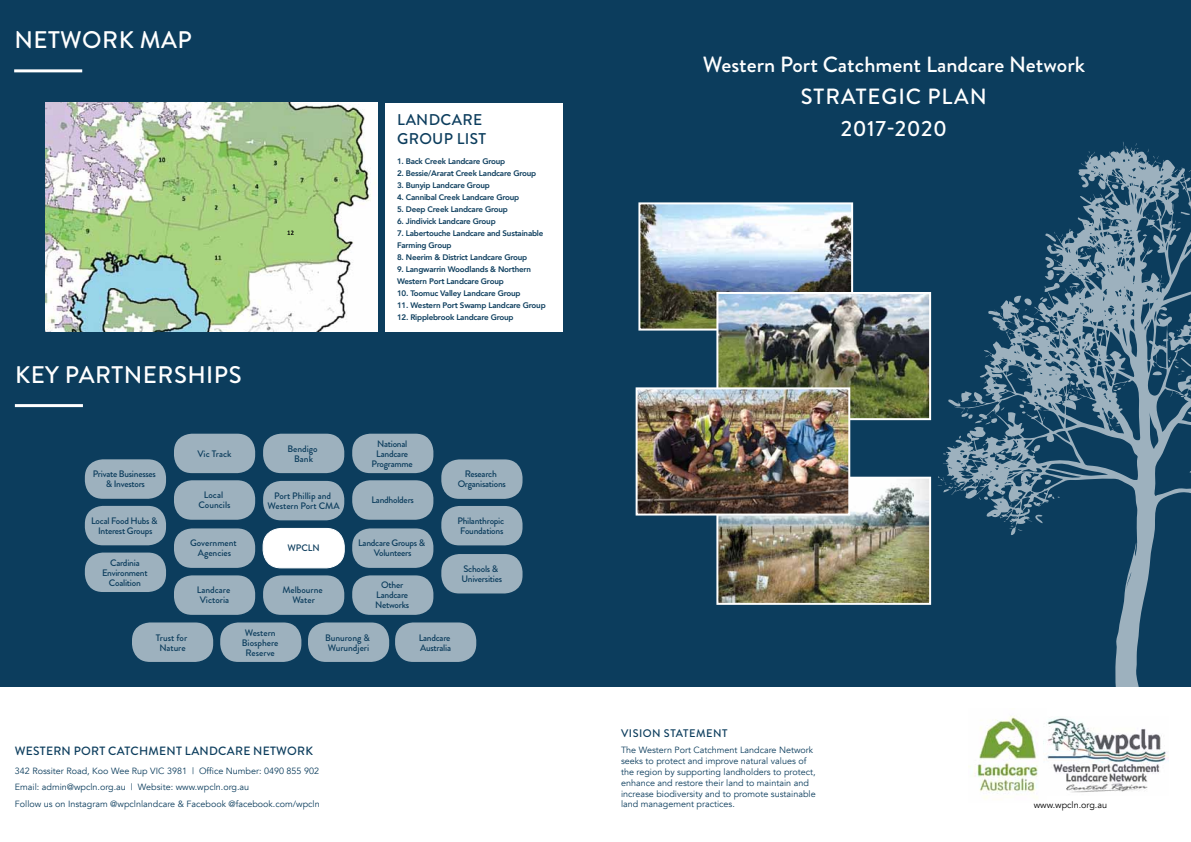
<style>
.page{position:relative;width:1191px;height:842px;background:#fff}
.page>*{position:absolute;margin:0;border:0;box-sizing:border-box;transform-origin:0 0}
.t1{font:500 24px "Brandon Grotesque";letter-spacing:.02em;color:#fff}
.t2{font:500 22px/32.1px "Brandon Grotesque";letter-spacing:.025em;color:#fff;text-align:center}
.t3{font:500 15.6px/18.7px "Brandon Grotesque";letter-spacing:.02em;color:#0c3d5d}
.t4{font:500 12px "Brandon Grotesque";letter-spacing:.02em;color:#0c3d5d}
.t5{font:500 11px "Brandon Grotesque";letter-spacing:.045em;color:#0c3d5d}
.t6{font:500 9.4px/10px "Brandon Grotesque";letter-spacing:-.025em;color:#0c3d5d;text-align:center}
.t7{font:500 9.4px/10px "Brandon Grotesque";color:#0c3d5d;text-align:center}
.t8{font:9px/10.8px "Avenir";color:#0c3d5d}
.t9{font:9px "Avenir";color:#000}
.t10{font:800 8px/12px "Avenir";letter-spacing:-.025em;color:#0c3d5d}
</style>
<div class="page">
<div style="left:0;top:0;width:1191px;height:686px;background:#0c3d5d"></div>
<svg style="left:942px;top:146px;width:249px;height:540px;background:#315b76"></svg>
<svg style="left:1135px;top:143px;width:26px;height:21px"></svg>
<svg style="left:1111px;top:178px;width:7px;height:12px"></svg>
<svg style="left:1174px;top:221px;width:7px;height:11px"></svg>
<svg style="left:1045px;top:231px;width:18px;height:11px"></svg>
<svg style="left:1044px;top:248px;width:41px;height:43px;background:#54768d"></svg>
<svg style="left:1013px;top:295px;width:18px;height:15px"></svg>
<svg style="left:986px;top:309px;width:18px;height:10px"></svg>
<svg style="left:984px;top:354px;width:8px;height:8px"></svg>
<svg style="left:1168px;top:357px;width:23px;height:18px"></svg>
<svg style="left:1101px;top:381px;width:24px;height:10px"></svg>
<svg style="left:1071px;top:386px;width:13px;height:9px"></svg>
<svg style="left:1112px;top:425px;width:8px;height:5px"></svg>
<svg style="left:1187px;top:411px;width:4px;height:7px"></svg>
<svg style="left:943px;top:399px;width:63px;height:56px;background:#355d78"></svg>
<svg style="left:937px;top:476px;width:16px;height:16px"></svg>
<svg style="left:978px;top:496px;width:10px;height:4px"></svg>
<svg style="left:1003px;top:520px;width:19px;height:11px"></svg>
<img style="left:969px;top:716px;width:69px;height:83px">
<img style="left:1043px;top:718px;width:125px;height:75px">
<img style="left:641px;top:205px;width:209px;height:123px">
<div style="left:638px;top:202px;width:215px;height:129px;border:2px solid #fff"></div>
<img style="left:719px;top:295px;width:209px;height:122px">
<div style="left:716px;top:292px;width:215px;height:128px;border:2px solid #fff"></div>
<img style="left:719px;top:480px;width:209px;height:122px">
<div style="left:716px;top:477px;width:215px;height:128px;border:2px solid #fff"></div>
<img style="left:638px;top:390px;width:209px;height:122px">
<div style="left:635px;top:387px;width:215px;height:128px;border:2px solid #fff"></div>
<hr style="left:14px;top:69px;width:68px;height:3px;background:#fff">
<hr style="left:15px;top:404px;width:68px;height:3px;background:#fff">
<img style="left:45px;top:103px;width:332px;height:228px">
<div style="left:386px;top:103px;width:177px;height:228px;background:#fff"></div>
<div style="left:263px;top:528px;width:81px;height:40px;background:#fff;border-radius:18px"></div>
<div style="left:263px;top:528px;width:82px;height:40px;border:1px solid #fff;border-radius:18px"></div>
<div style="left:263px;top:575px;width:81px;height:40px;background:#9db1be;border-radius:18px"></div>
<div style="left:308px;top:622px;width:81px;height:40px;background:#9db1be;border-radius:18px"></div>
<div style="left:263px;top:481px;width:81px;height:39px;background:#9db1be;border-radius:18px"></div>
<div style="left:263px;top:434px;width:81px;height:39px;background:#9db1be;border-radius:18px"></div>
<div style="left:174px;top:434px;width:81px;height:39px;background:#9db1be;border-radius:18px"></div>
<div style="left:174px;top:480px;width:81px;height:40px;background:#9db1be;border-radius:18px"></div>
<div style="left:174px;top:528px;width:81px;height:40px;background:#9db1be;border-radius:18px"></div>
<div style="left:174px;top:575px;width:81px;height:40px;background:#9db1be;border-radius:18px"></div>
<div style="left:220px;top:622px;width:81px;height:40px;background:#9db1be;border-radius:18px"></div>
<div style="left:132px;top:622px;width:81px;height:40px;background:#9db1be;border-radius:18px"></div>
<div style="left:352px;top:434px;width:81px;height:39px;background:#9db1be;border-radius:18px"></div>
<div style="left:441px;top:459px;width:81px;height:40px;background:#9db1be;border-radius:18px"></div>
<div style="left:85px;top:459px;width:81px;height:40px;background:#9db1be;border-radius:18px"></div>
<div style="left:352px;top:480px;width:81px;height:40px;background:#9db1be;border-radius:18px"></div>
<div style="left:441px;top:506px;width:81px;height:39px;background:#9db1be;border-radius:18px"></div>
<div style="left:85px;top:506px;width:81px;height:39px;background:#9db1be;border-radius:18px"></div>
<div style="left:85px;top:553px;width:81px;height:39px;background:#9db1be;border-radius:18px"></div>
<div style="left:352px;top:528px;width:81px;height:40px;background:#9db1be;border-radius:18px"></div>
<div style="left:441px;top:554px;width:81px;height:39px;background:#9db1be;border-radius:18px"></div>
<div style="left:352px;top:575px;width:81px;height:40px;background:#9db1be;border-radius:18px"></div>
<div style="left:395px;top:622px;width:81px;height:40px;background:#9db1be;border-radius:18px"></div>
<h1 class="t1" style="left:14px;top:23px;width:176px">n etwork map</h1>
<h1 class="t1" style="left:15px;top:358px;width:212px">key partn erships</h1>
<p class="t6" style="left:93px;top:469px;width:65px">Private Businesses &amp; Investors</p>
<p class="t6" style="left:91px;top:516px;width:68px">Local Food Hubs &amp;<br>Interest Groups</p>
<p class="t6" style="left:102px;top:557px;width:47px">Cardinia<br>Environment<br>Coalition</p>
<p class="t7" style="left:197px;top:449px;width:36px">Vic Track</p>
<p class="t7" style="left:198px;top:490px;width:33px">Local<br>Councils</p>
<p class="t7" style="left:190px;top:538px;width:48px">Government<br>Agencies</p>
<p class="t7" style="left:197px;top:585px;width:35px">Landcare<br>Victoria</p>
<h3 class="t3" style="left:397px;top:110px;width:90px">Lan dcare group list</h3>
<p class="t10" style="left:397px;top:155px;width:110px">1. Back Creek Landcare Group</p>
<p class="t10" style="left:397px;top:167px;width:141px">2. Bessie/Ararat Creek Landcare Group</p>
<p class="t10" style="left:397px;top:179px;width:94px">3. Bunyip Landcare Group</p>
<p class="t10" style="left:397px;top:191px;width:124px">4. Cannibal Creek Landcare Group</p>
<p class="t10" style="left:397px;top:203px;width:112px">5. Deep Creek Landcare Group</p>
<p class="t10" style="left:397px;top:215px;width:100px">6. Jindivick Landcare Group</p>
<p class="t10" style="left:397px;top:227px;width:148px">7. Labertouche Landcare and Sustainable<br>Farming Group</p>
<p class="t10" style="left:397px;top:251px;width:132px">8. Neerim &amp; District Landcare Group</p>
<p class="t10" style="left:397px;top:263px;width:136px">9. Langwarrin Woodlands &amp; Northern<br>Western Port Landcare Group</p>
<p class="t10" style="left:397px;top:287px;width:125px">10. Toomuc Valley Landcare Group</p>
<p class="t10" style="left:397px;top:299px;width:150px">11. Western Port Swamp Landcare Group</p>
<p class="t10" style="left:397px;top:311px;width:118px">12. Ripplebrook Landcare Group</p>
<p class="t7" style="left:287px;top:444px;width:32px">Bendigo<br>Bank</p>
<p class="t7" style="left:267px;top:491px;width:74px">Port Phillip and<br>Western Port CMA</p>
<p class="t6" style="left:371px;top:439px;width:43px">National<br>Landcare<br>Programme</p>
<p class="t6" style="left:371px;top:495px;width:44px">Landholders</p>
<p class="t6" style="left:458px;top:469px;width:50px">Research<br>Organisations</p>
<p class="t6" style="left:457px;top:516px;width:48px">Philanthropic<br>Foundations</p>
<p class="t6" style="left:287px;top:543px;width:34px">WPCLN</p>
<p class="t7" style="left:282px;top:585px;width:42px">Melbourne<br>Water</p>
<p class="t6" style="left:358px;top:538px;width:69px">Landcare Groups &amp;<br>Volunteers</p>
<p class="t6" style="left:375px;top:580px;width:36px">Other<br>Landcare<br>Networks</p>
<p class="t6" style="left:461px;top:564px;width:42px;text-align:left">Schools &amp;<br>Universities</p>
<p class="t7" style="left:156px;top:632px;width:33px">Trust for<br>Nature</p>
<p class="t7" style="left:242px;top:627px;width:38px">Western<br>Biosphere<br>Reserve</p>
<p class="t7" style="left:325px;top:632px;width:46px;text-align:left">Bunurong &amp;<br>Wurundjeri</p>
<p class="t6" style="left:419px;top:632px;width:34px;text-align:left">Landcare<br>Australia</p>
<h3 class="t4" style="left:15px;top:742px;width:300px">Western port Catchment Lan dcare Network</h3>
<p class="t8" style="left:15px;top:763px;width:306px;line-height:16.5px">342 Rossiter Road, Koo Wee Rup VIC 3981 | Office Number: 0490 855 902<br>Email: admin@wpcln.org.au | Website: www.wpcln.org.au<br>Follow us on Instagram @wpclnlandcare &amp; Facebook @facebook.com/wpcln</p>
<h2 class="t2" style="left:703px;top:49px;width:384px">Western Port Catchment Landcare Network<br>Strategic Plan<br>2017-2020</h2>
<p class="t5" style="left:621px;top:726px;width:108px">Vis ion Statement</p>
<p class="t8" style="left:621px;top:745px;width:196px">The Western Port Catchment Landcare Network seeks to protect and improve natural values of the region by supporting landholders to protect, enhance and restore their land to maintain and increase biodiversity and to promote sustainable land management practices.</p>
<p class="t9" style="left:1033px;top:799px;width:75px">www.wpcln.org.au</p>
</div>
